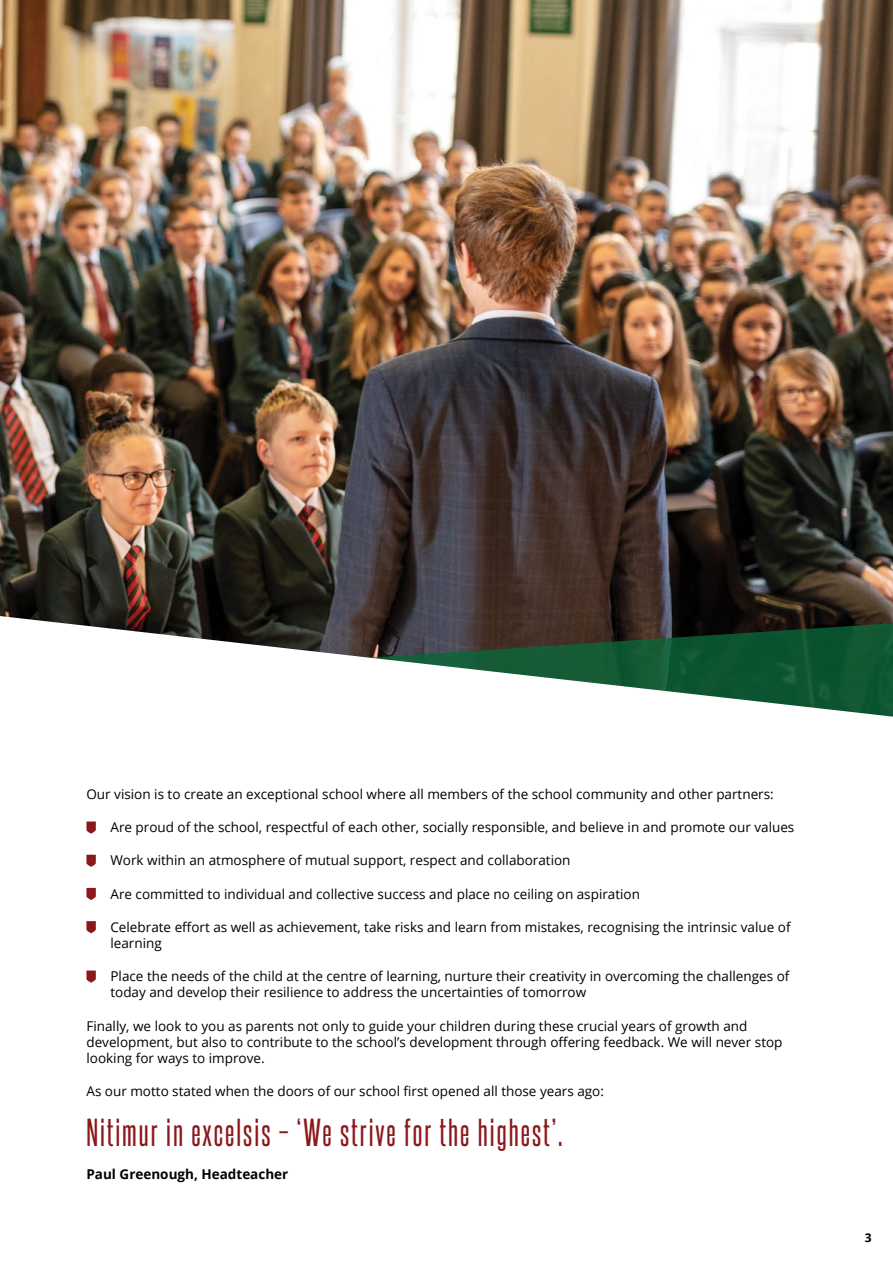
<style>
.page{position:relative;width:893px;height:1263px;background:#fff}
.page>*{position:absolute;margin:0;border:0;box-sizing:border-box;transform-origin:0 0}
.t1{font:33.15px "Steelfish Rg";letter-spacing:.06em;color:#8b181b}
.t2{font:13.5px/16.2px "Open Sans";color:#000}
.t3{font:700 13.5px "Open Sans";color:#000}
.t4{font:700 12px "Open Sans";color:#000}
</style>
<div class="page">
<img style="left:0;top:0;width:893px;height:616px">
<svg style="left:0;top:616px;width:893px;height:318px"></svg>
<svg style="left:86px;top:821px;width:10px;height:13px"></svg>
<svg style="left:86px;top:855px;width:10px;height:12px"></svg>
<svg style="left:86px;top:888px;width:10px;height:12px"></svg>
<svg style="left:86px;top:921px;width:10px;height:12px"></svg>
<svg style="left:86px;top:970px;width:10px;height:13px"></svg>
<p class="t2" style="left:86px;top:785px;width:689px">Our vision is to create an exceptional school where all members of the school community and other partners:</p>
<p class="t2" style="left:110px;top:819px;width:685px">Are proud of the school, respectful of each other, socially responsible, and believe in and promote our values</p>
<p class="t2" style="left:110px;top:852px;width:462px">Work within an atmosphere of mutual support, respect and collaboration</p>
<p class="t2" style="left:110px;top:885px;width:531px">Are committed to individual and collective success and place no ceiling on aspiration</p>
<p class="t2" style="left:110px;top:918px;width:682px">Celebrate effort as well as achievement, take risks and learn from mistakes, recognising the intrinsic value of learning</p>
<p class="t2" style="left:110px;top:968px;width:680px">Place the needs of the child at the centre of learning, nurture their creativity in overcoming the challenges of today and develop their resilience to address the uncertainties of tomorrow</p>
<p class="t2" style="left:86px;top:1017px;width:698px">Finally, we look to you as parents not only to guide your children during these crucial years of growth and development, but also to contribute to the school’s development through offering feedback. We will never stop looking for ways to improve.</p>
<p class="t2" style="left:86px;top:1083px;width:519px">As our motto stated when the doors of our school first opened all those years ago:</p>
<h1 class="t1" style="left:86px;top:1112px;width:478px">Nitimur in excelsis – ‘We strive for the highest’.</h1>
<p class="t3" style="left:86px;top:1165px;width:203px">Paul Greenough, Headteacher</p>
<p class="t4" style="left:865px;top:1229px;width:8px">3</p>
</div>
